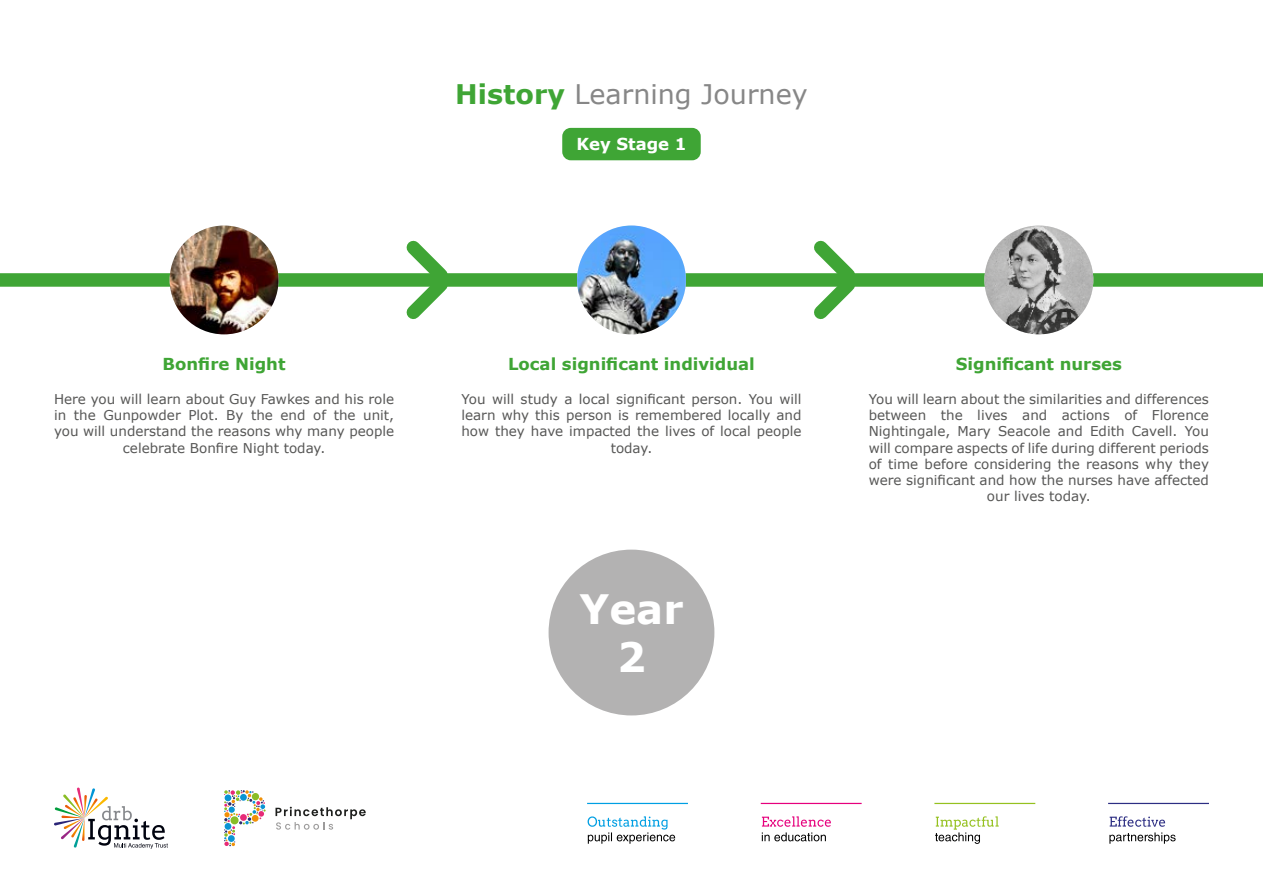
<style>
.page{position:relative;width:1263px;height:893px;background:#fff}
.page>*{position:absolute;margin:0;border:0;box-sizing:border-box;transform-origin:0 0}
.t1{font:700 40.5px/48.6px "Verdana";color:#fff;text-align:center}
.t2{font:27px "Verdana";color:#878787}
.t3{font:700 16.5px "Verdana";color:#3fa535}
.t4{font:700 16.5px "Verdana";color:#fff}
.t5{font:13.5px/16.2px "Verdana";color:#575756;text-align:center}
.s1{font-weight:700;color:#3fa535}
</style>
<div class="page">
<svg style="left:54px;top:787px;width:114px;height:62px"></svg>
<svg style="left:1109px;top:816px;width:66px;height:28px"></svg>
<svg style="left:935px;top:816px;width:64px;height:28px"></svg>
<svg style="left:762px;top:816px;width:69px;height:25px"></svg>
<svg style="left:588px;top:816px;width:87px;height:28px"></svg>
<hr style="left:587px;top:803px;width:101px;height:1px;background:#009fe3">
<hr style="left:761px;top:803px;width:101px;height:1px;background:#e6007d">
<hr style="left:934px;top:803px;width:101px;height:1px;background:#95c11f">
<hr style="left:1108px;top:803px;width:101px;height:1px;background:#2d2e83">
<svg style="left:224px;top:790px;width:42px;height:56px"></svg>
<svg style="left:275px;top:807px;width:91px;height:23px"></svg>
<div style="left:562px;top:128px;width:139px;height:32px;background:#3fa535;border-radius:9px"></div>
<div style="left:549px;top:550px;width:165px;height:165px;background:#b3b2b2;border-radius:50%"></div>
<div style="left:0;top:273px;width:1263px;height:14px;background:#3fa535"></div>
<img style="left:170px;top:226px;width:109px;height:108px;border-radius:54px">
<img style="left:984px;top:226px;width:109px;height:108px;border-radius:54px">
<img style="left:577px;top:226px;width:109px;height:108px;border-radius:54px">
<svg style="left:394px;top:240px;width:68px;height:79px"></svg>
<svg style="left:802px;top:240px;width:67px;height:80px"></svg>
<h2 class="t2" style="left:455px;top:75px;width:354px"><span class="s1">History</span> Learning Journey</h2>
<p class="t4" style="left:576px;top:134px;width:112px">Key Stage 1</p>
<p class="t3" style="left:163px;top:353px;width:124px">Bonfire Night</p>
<p class="t5" style="left:54px;top:391px;width:342px">Here you will learn about Guy Fawkes and his role in the Gunpowder Plot. By the end of the unit, you will understand the reasons why many people celebrate Bonfire Night today.</p>
<p class="t3" style="left:508px;top:353px;width:248px">Local significant individual</p>
<p class="t5" style="left:461px;top:391px;width:342px">You will study a local significant person. You will learn why this person is remembered locally and how they have impacted the lives of local people today.</p>
<h1 class="t1" style="left:579px;top:585px;width:105px">Year<br>2</h1>
<p class="t3" style="left:956px;top:353px;width:168px">Significant nurses</p>
<p class="t5" style="left:869px;top:391px;width:342px">You will learn about the similarities and differences between the lives and actions of Florence Nightingale, Mary Seacole and Edith Cavell. You will compare aspects of life during different periods of time before considering the reasons why they were significant and how the nurses have affected our lives today.</p>
</div>
